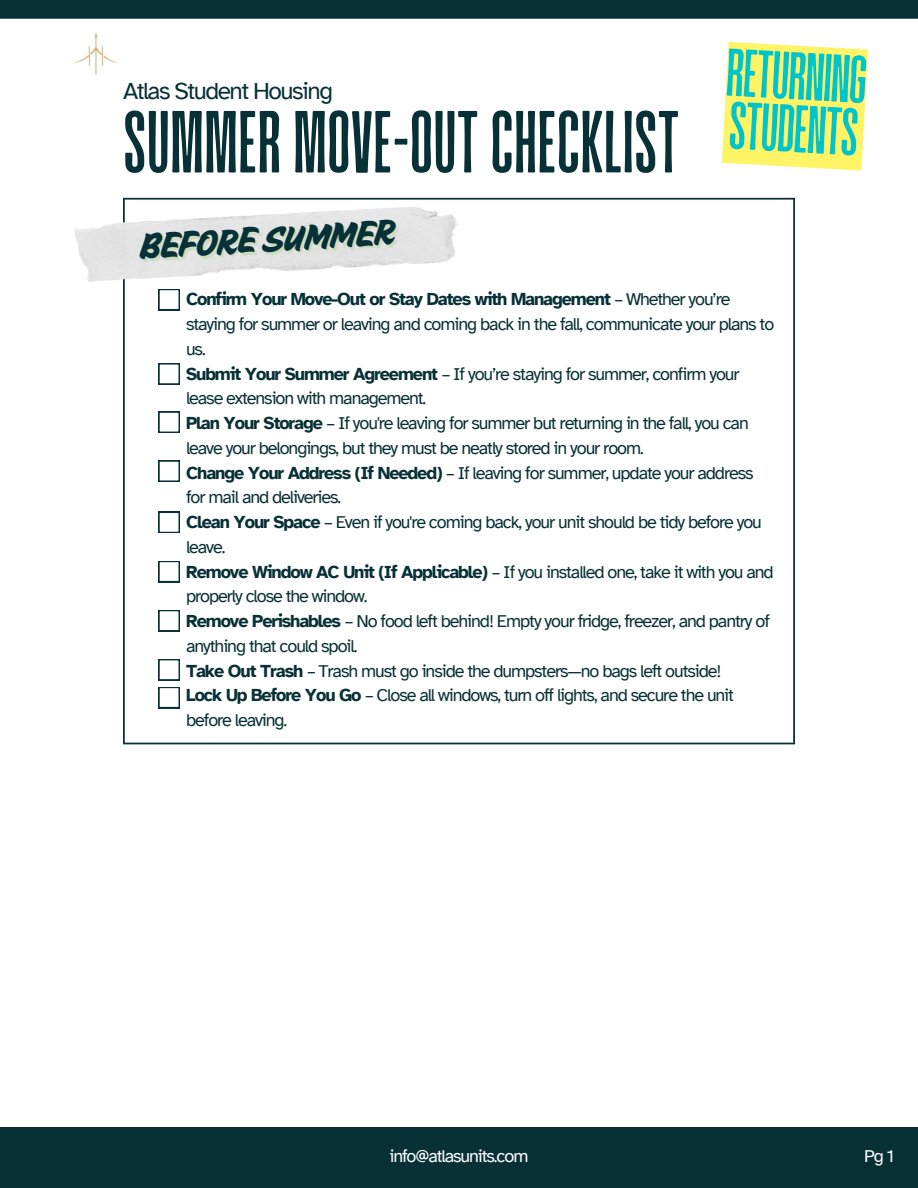
<style>
.page{position:relative;width:918px;height:1188px;background:#fff}
.page>*{position:absolute;margin:0;border:0;box-sizing:border-box;transform-origin:0 0}
.t1{font:93.15px "Paalalabas Display Condens BETA";color:#073136}
.t2{font:71.25px "Paalalabas Display Condens BETA";color:#00c4cc}
.t3{font:30.45px "Sugar Pie";color:#073136}
.t4{font:24.45px "Atkinson Hyperlegible";letter-spacing:-.06em;color:#073136}
.t5{font:18px/24.8px "Atkinson Hyperlegible";letter-spacing:-.06em;color:#073136}
.t6{font:18px "Atkinson Hyperlegible";letter-spacing:-.06em;color:#fff}
.s1{font-weight:700}
</style>
<div class="page">
<hr style="left:123px;top:200px;width:2px;height:543px;background:#073136">
<hr style="left:793px;top:200px;width:2px;height:543px;background:#073136">
<hr style="left:123px;top:198px;width:672px;height:2px;background:#073136">
<hr style="left:123px;top:743px;width:672px;height:1px;background:#073136">
<div style="left:0;top:1127px;width:918px;height:61px;background:#073136"></div>
<div style="left:0;top:0;width:918px;height:19px;background:#073136"></div>
<img style="left:75px;top:204px;width:383px;height:78px">
<svg style="left:159px;top:289px;width:21px;height:21px"></svg>
<svg style="left:159px;top:461px;width:21px;height:21px"></svg>
<svg style="left:159px;top:363px;width:21px;height:21px"></svg>
<svg style="left:159px;top:412px;width:21px;height:21px"></svg>
<img style="left:73px;top:32px;width:46px;height:43px">
<svg style="left:159px;top:512px;width:21px;height:21px"></svg>
<svg style="left:159px;top:561px;width:21px;height:21px"></svg>
<svg style="left:159px;top:610px;width:21px;height:21px"></svg>
<svg style="left:159px;top:659px;width:21px;height:21px"></svg>
<svg style="left:159px;top:687px;width:21px;height:21px"></svg>
<svg style="left:722px;top:42px;width:146px;height:129px;background:#fff575"></svg>
<p class="t4" style="left:123px;top:75px;width:212px">Atlas Student Housing</p>
<p class="t1" style="left:123px;top:102px;width:558px">SUMMERMOVE-OUTCHECKLIST</p>
<p class="t2" style="left:728px;top:42px;width:143px;rotate:3deg">RETURNING</p>
<p class="t2" style="left:730px;top:95px;width:131px;rotate:3deg">STUDENTS</p>
<p class="t3" style="left:139px;top:234px;width:257px;rotate:-3deg">BEFORE SUMMER</p>
<p class="t5" style="left:186px;top:287px;width:590px"><span class="s1">Confirm Your Move-Out or Stay Dates with Management</span> – Whether you’re staying for summer or leaving and coming back in the fall, communicate your plans to us.</p>
<h2 class="t5" style="left:186px;top:361px;width:555px"><span class="s1">Submit Your Summer Agreement</span> – If you’re staying for summer, confirm your lease extension with management.</h2>
<h4 class="t5" style="left:186px;top:411px;width:564px"><span class="s1">Plan Your Storage</span> – If you're leaving for summer but returning in the fall, you can leave your belongings, but they must be neatly stored in your room.</h4>
<h1 class="t5" style="left:186px;top:460px;width:569px"><span class="s1">Change Your Address (If Needed)</span> – If leaving for summer, update your address for mail and deliveries.</h1>
<p class="t5" style="left:186px;top:510px;width:577px"><span class="s1">Clean Your Space</span> – Even if you're coming back, your unit should be tidy before you leave.</p>
<h3 class="t5" style="left:186px;top:559px;width:589px"><span class="s1">Remove Window AC Unit (If Applicable)</span> – If you installed one, take it with you and properly close the window.</h3>
<p class="t5" style="left:186px;top:609px;width:585px"><span class="s1">Remove Perishables</span> – No food left behind! Empty your fridge, freezer, and pantry of anything that could spoil.</p>
<p class="t5" style="left:186px;top:658px;width:537px"><span class="s1">Take Out Trash</span> – Trash must go inside the dumpsters—no bags left outside!</p>
<p class="t5" style="left:186px;top:683px;width:549px"><span class="s1">Lock Up Before You Go</span> – Close all windows, turn off lights, and secure the unit before leaving.</p>
<p class="t6" style="left:389px;top:1145px;width:141px">info@atlasunits.com</p>
<p class="t6" style="left:864px;top:1145px;width:31px">Pg 1</p>
</div>
